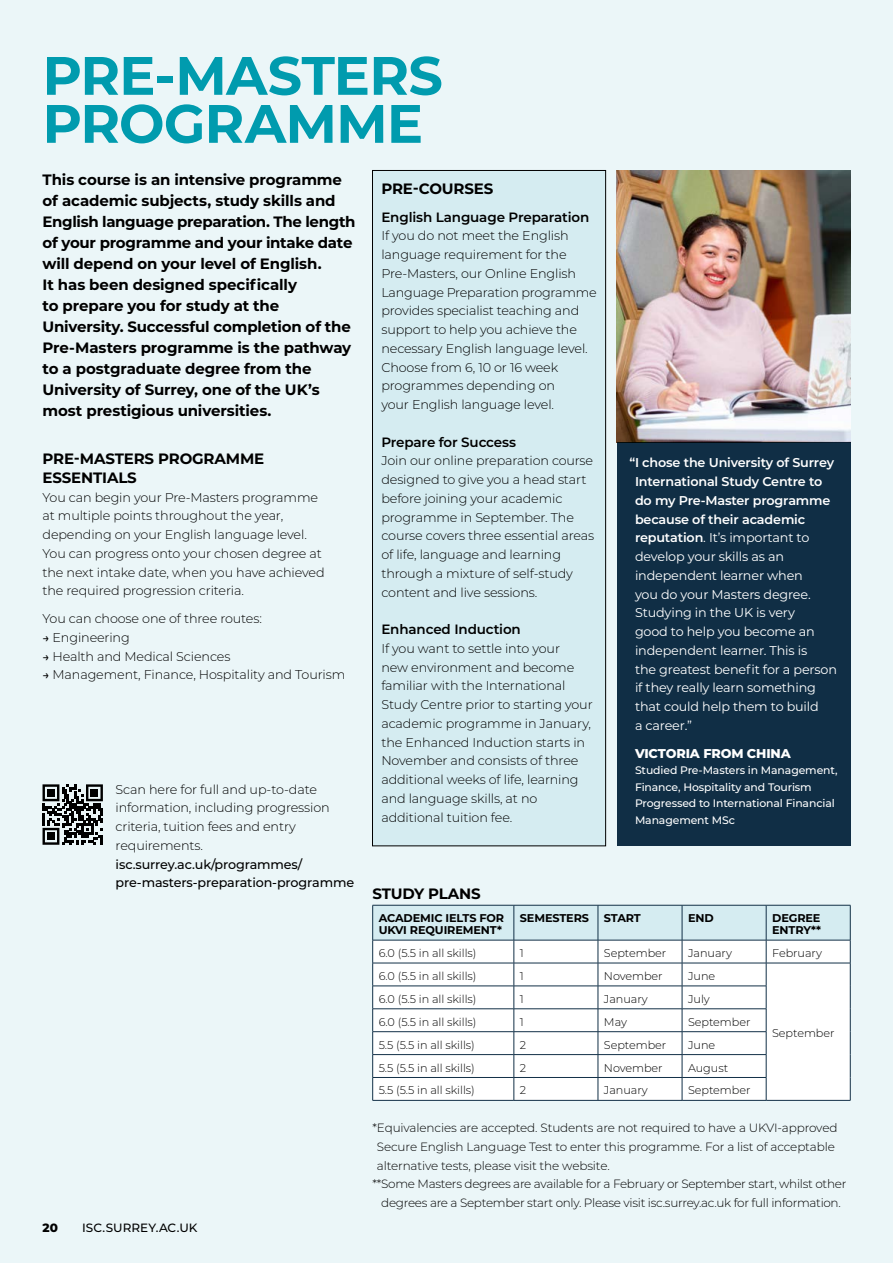
<style>
.page{position:relative;width:893px;height:1263px;background:#ebf6f8}
.page>*{position:absolute;margin:0;border:0;box-sizing:border-box;transform-origin:0 0}
.t1{font:700 54px/48px "Montserrat";letter-spacing:-.015em;color:#009bae}
.t2{font:700 15px/21px "Montserrat";letter-spacing:-.01em;color:#000}
.t3{font:600 13.5px "Montserrat";letter-spacing:-.01em;color:#000}
.t4{font:300 12.75px/18.8px "Montserrat";letter-spacing:-.01em;color:#000}
.t5{font:12.75px/18.8px "Montserrat";letter-spacing:-.01em;color:#fff}
.t6{font:500 12.75px/18.8px "Montserrat";letter-spacing:-.01em;color:#000}
.t7{font:800 12.75px "Montserrat";letter-spacing:-.01em;color:#fff}
.t8{font:300 12px "Montserrat";letter-spacing:-.025em;color:#000}
.t9{font:500 12px "Montserrat";letter-spacing:.005em;color:#000}
.t10{font:800 12px "Montserrat";color:#000}
.t11{font:300 11.25px "Montserrat";letter-spacing:-.005em;color:#000}
.t12{font:700 11.25px/12px "Montserrat";letter-spacing:-.01em;color:#000}
.t13{font:500 10.8px/16.5px "Montserrat";letter-spacing:-.01em;color:#fff}
.s1{font-weight:500;font-size:12px}
.s2{font-weight:600}
</style>
<div class="page">
<div style="left:372px;top:170px;width:234px;height:676px;background:#d5ecf1"></div>
<div style="left:372px;top:170px;width:234px;height:676px;border:1px solid #000"></div>
<svg style="left:43px;top:784px;width:60px;height:61px"></svg>
<svg style="left:372px;top:905px;width:479px;height:195px;background:#ecf1f3"></svg>
<hr style="left:372px;top:1100px;width:142px;height:1px;background:#123047">
<hr style="left:514px;top:1100px;width:84px;height:1px;background:#123047">
<hr style="left:598px;top:1100px;width:84px;height:1px;background:#123047">
<hr style="left:682px;top:1100px;width:84px;height:1px;background:#123047">
<hr style="left:766px;top:1100px;width:84px;height:1px;background:#123047">
<img style="left:617px;top:170px;width:233px;height:272px">
<div style="left:617px;top:442px;width:233px;height:404px;background:#123047"></div>
<h1 class="t1" style="left:43px;top:49px;width:402px">PRE-MASTERS<br>PROGRAMME</h1>
<p class="t2" style="left:43px;top:168px;width:314px">This course is an intensive programme of academic subjects, study skills and English language preparation. The length of your programme and your intake date will depend on your level of English.<br>It has been designed specifically<br>to prepare you for study at the University. Successful completion of the Pre-Masters programme is the pathway to a postgraduate degree from the University of Surrey, one of the UK’s most prestigious universities.</p>
<p class="t2" style="left:43px;top:449px;width:223px;line-height:18.8px">PRE-MASTERS PROGRAMME<br>ESSENTIALS</p>
<p class="t4" style="left:43px;top:487px;width:284px">You can begin your Pre-Masters programme at multiple points throughout the year, depending on your English language level.<br>You can progress onto your chosen degree at the next intake date, when you have achieved the required progression criteria.</p>
<p class="t4" style="left:43px;top:609px;width:221px">You can choose one of three routes:</p>
<p class="t4" style="left:43px;top:628px;width:89px"><span class="s1">→</span> Engineering</p>
<p class="t4" style="left:43px;top:646px;width:189px"><span class="s1">→</span> Health and Medical Sciences</p>
<p class="t4" style="left:43px;top:665px;width:304px"><span class="s1">→</span> Management, Finance, Hospitality and Tourism</p>
<p class="t2" style="left:381px;top:177px;width:114px">PRE-COURSES</p>
<p class="t3" style="left:381px;top:207px;width:210px">English Language Preparation</p>
<p class="t4" style="left:381px;top:226px;width:217px">If you do not meet the English language requirement for the<br>Pre-Masters, our Online English<br>Language Preparation programme provides specialist teaching and support to help you achieve the necessary English language level.<br>Choose from 6, 10 or 16 week programmes depending on<br>your English language level.</p>
<p class="t3" style="left:381px;top:432px;width:136px">Prepare for Success</p>
<p class="t4" style="left:381px;top:451px;width:214px">Join our online preparation course designed to give you a head start before joining your academic programme in September. The course covers three essential areas of life, language and learning through a mixture of self-study content and live sessions.</p>
<p class="t3" style="left:381px;top:620px;width:141px">Enhanced Induction</p>
<p class="t4" style="left:381px;top:639px;width:213px">If you want to settle into your<br>new environment and become familiar with the International<br>Study Centre prior to starting your academic programme in January, the Enhanced Induction starts in<br>November and consists of three additional weeks of life, learning and language skills, at no additional tuition fee.</p>
<p class="t5" style="left:635px;top:453px;width:204px;text-indent:-6px"><span class="s2">“I chose the University of Surrey<br>International Study Centre to do my Pre-Master programme because of their academic reputation</span>. It’s important to develop your skills as an independent learner when<br>you do your Masters degree.<br>Studying in the UK is very<br>good to help you become an independent learner. This is<br>the greatest benefit for a person if they really learn something that could help them to build<br>a career.”</p>
<p class="t7" style="left:635px;top:744px;width:157px">VICTORIA FROM CHINA</p>
<p class="t13" style="left:635px;top:762px;width:204px">Studied Pre-Masters in Management,<br>Finance, Hospitality and Tourism<br>Progressed to International Financial<br>Management MSc</p>
<p class="t4" style="left:116px;top:779px;width:216px">Scan here for full and up-to-date information, including progression criteria, tuition fees and entry requirements.</p>
<p class="t6" style="left:116px;top:854px;width:240px">isc.surrey.ac.uk/programmes/ pre-masters-preparation-programme</p>
<p class="t2" style="left:372px;top:882px;width:110px">STUDY PLANS</p>
<p class="t12" style="left:379px;top:911px;width:127px">ACADEMIC IELTS FOR<br>UKVI REQUIREMENT*</p>
<p class="t12" style="left:520px;top:911px;width:71px">SEMESTERS</p>
<p class="t12" style="left:604px;top:911px;width:38px">START</p>
<p class="t12" style="left:688px;top:911px;width:27px">END</p>
<p class="t12" style="left:772px;top:911px;width:50px">DEGREE<br>ENTRY**</p>
<p class="t11" style="left:379px;top:945px;width:99px">6.0 (5.5 in all skills)</p>
<p class="t11" style="left:520px;top:945px;width:5px">1</p>
<p class="t11" style="left:604px;top:945px;width:64px">September</p>
<p class="t11" style="left:688px;top:945px;width:45px">January</p>
<p class="t11" style="left:772px;top:945px;width:51px">February</p>
<p class="t11" style="left:379px;top:968px;width:99px">6.0 (5.5 in all skills)</p>
<p class="t11" style="left:520px;top:968px;width:5px">1</p>
<p class="t11" style="left:604px;top:968px;width:60px">November</p>
<p class="t11" style="left:688px;top:968px;width:29px">June</p>
<p class="t10" style="left:43px;top:1219px;width:17px">20</p>
<p class="t9" style="left:82px;top:1219px;width:117px">ISC.SURREY.AC.UK</p>
<p class="t11" style="left:379px;top:991px;width:99px">6.0 (5.5 in all skills)</p>
<p class="t11" style="left:520px;top:991px;width:5px">1</p>
<p class="t11" style="left:604px;top:991px;width:45px">January</p>
<p class="t11" style="left:688px;top:991px;width:23px">July</p>
<p class="t11" style="left:379px;top:1014px;width:99px">6.0 (5.5 in all skills)</p>
<p class="t11" style="left:520px;top:1014px;width:5px">1</p>
<p class="t11" style="left:604px;top:1014px;width:25px">May</p>
<p class="t11" style="left:688px;top:1014px;width:64px">September</p>
<p class="t11" style="left:379px;top:1037px;width:98px">5.5 (5.5 in all skills)</p>
<p class="t11" style="left:520px;top:1037px;width:8px">2</p>
<p class="t11" style="left:604px;top:1037px;width:64px">September</p>
<p class="t11" style="left:688px;top:1037px;width:29px">June</p>
<p class="t11" style="left:379px;top:1060px;width:98px">5.5 (5.5 in all skills)</p>
<p class="t11" style="left:520px;top:1060px;width:8px">2</p>
<p class="t11" style="left:604px;top:1060px;width:60px">November</p>
<p class="t11" style="left:688px;top:1060px;width:42px">August</p>
<p class="t11" style="left:379px;top:1083px;width:98px">5.5 (5.5 in all skills)</p>
<p class="t11" style="left:520px;top:1083px;width:8px">2</p>
<p class="t11" style="left:604px;top:1083px;width:45px">January</p>
<p class="t11" style="left:688px;top:1083px;width:64px">September</p>
<p class="t8" style="left:372px;top:1120px;width:466px">*Equivalencies are accepted. Students are not required to have a UKVI-approved</p>
<p class="t8" style="left:377px;top:1138px;width:460px">Secure English Language Test to enter this programme. For a list of acceptable</p>
<p class="t8" style="left:377px;top:1157px;width:234px">alternative tests, please visit the website.</p>
<p class="t8" style="left:372px;top:1176px;width:475px">**Some Masters degrees are available for a February or September start, whilst other</p>
<p class="t8" style="left:381px;top:1194px;width:461px">degrees are a September start only. Please visit isc.surrey.ac.uk for full information.</p>
<p class="t11" style="left:772px;top:1025px;width:64px">September</p>
</div>
